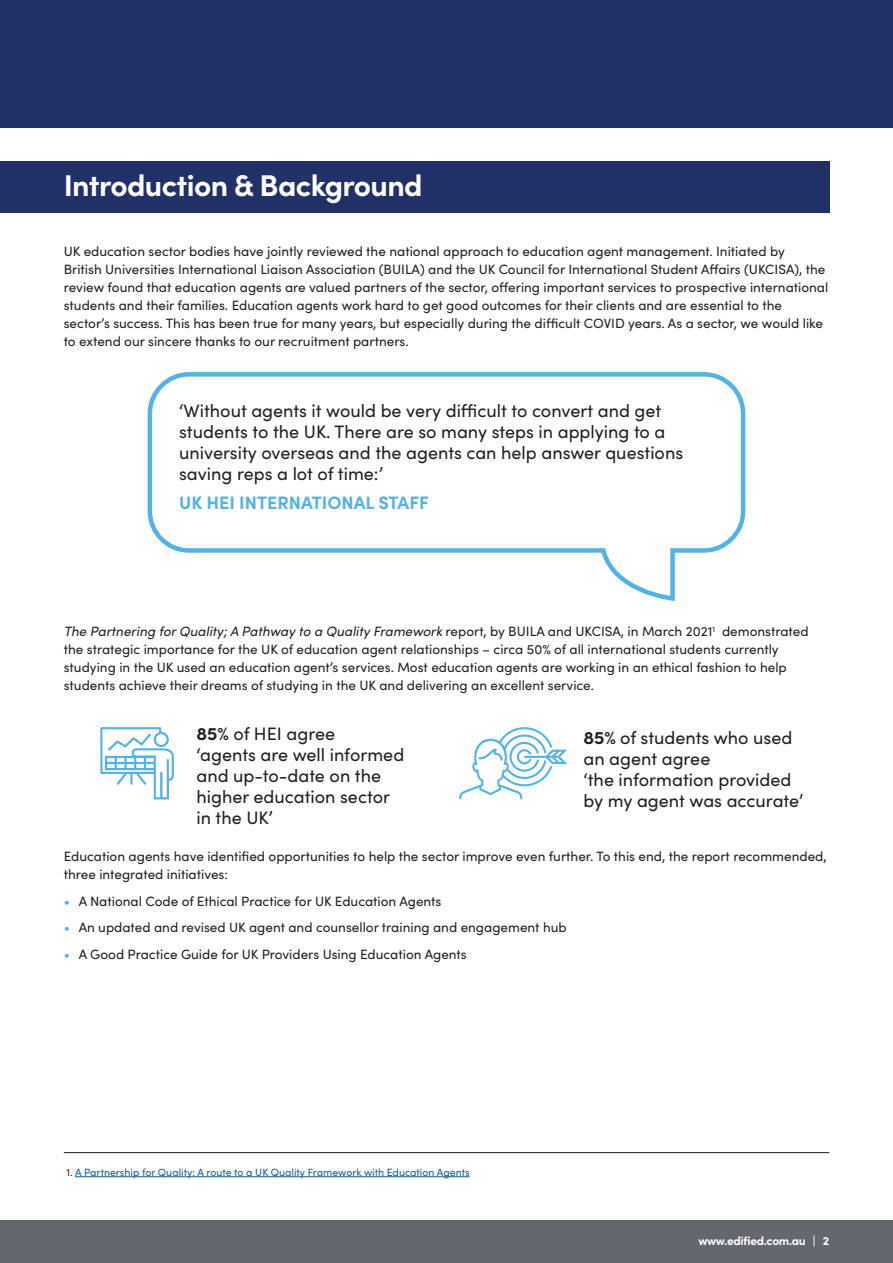
<style>
.page{position:relative;width:893px;height:1263px;background:#fff}
.page>*{position:absolute;margin:0;border:0;box-sizing:border-box;transform-origin:0 0}
.t1{font:700 30px "Sofia Pro";letter-spacing:-.02em;color:#fff}
.t2{font:18px/21px "Sofia Pro";color:#231f20}
.t3{font:700 18px "Sofia Pro";color:#54b3e5}
.t4{font:13.5px/18px "Sofia Pro";color:#231f20}
.t5{font:700 12px "Sofia Pro";letter-spacing:-.03em;color:#fff}
.t6{font:10.5px "Sofia Pro";color:#175d9e}
.s1{font-style:italic}
.s2{font-weight:700}
.s3{color:#54b3e5}
.s4{color:#231f20}
</style>
<div class="page">
<div style="left:0;top:1220px;width:893px;height:43px;background:#64686e"></div>
<div style="left:0;top:0;width:893px;height:128px;background:#213067"></div>
<div style="left:0;top:162px;width:829px;height:51px;background:#213067"></div>
<svg style="left:147px;top:372px;width:599px;height:229px"></svg>
<svg style="left:459px;top:727px;width:108px;height:72px"></svg>
<svg style="left:100px;top:727px;width:74px;height:72px"></svg>
<hr style="left:64px;top:1152px;width:765px;height:1px;background:#231f20">
<hr style="left:75px;top:1176px;width:395px;height:1px;background:#175d9e">
<p class="t1" style="left:64px;top:162px;width:360px">Introduction &amp; Background</p>
<p class="t4" style="left:64px;top:242px;width:766px">UK education sector bodies have jointly reviewed the national approach to education agent management. Initiated by<br>British Universities International Liaison Association (BUILA) and the UK Council for International Student Affairs (UKCISA), the review found that education agents are valued partners of the sector, offering important services to prospective international students and their families. Education agents work hard to get good outcomes for their clients and are essential to the sector’s success. This has been true for many years, but especially during the difficult COVID years. As a sector, we would like to extend our sincere thanks to our recruitment partners.</p>
<p class="t2" style="left:179px;top:399px;width:506px">‘Without agents it would be very difficult to convert and get students to the UK. There are so many steps in applying to a university overseas and the agents can help answer questions saving reps a lot of time:’</p>
<p class="t3" style="left:179px;top:489px;width:251px">UK HEI INTERNATIONAL STAFF</p>
<p class="t4" style="left:64px;top:622px;width:746px"><span class="s1">The Partnering for Quality; A Pathway to a Quality Framework</span> report, by BUILA and UKCISA, in March 2021<sup>1</sup> demonstrated the strategic importance for the UK of education agent relationships – circa 50% of all international students currently studying in the UK used an education agent’s services. Most education agents are working in an ethical fashion to help students achieve their dreams of studying in the UK and delivering an excellent service.</p>
<p class="t2" style="left:196px;top:722px;width:209px"><span class="s2">85%</span> of HEI agree<br>‘agents are well informed and up-to-date on the higher education sector in the UK’</p>
<p class="t2" style="left:583px;top:726px;width:221px"><span class="s2">85%</span> of students who used an agent agree<br>‘the information provided by my agent was accurate’</p>
<p class="t4" style="left:64px;top:847px;width:764px">Education agents have identified opportunities to help the sector improve even further. To this end, the report recommended, three integrated initiatives:</p>
<p class="t4" style="left:64px;top:891px;width:379px"><span class="s3">•</span> A National Code of Ethical Practice for UK Education Agents</p>
<p class="t4" style="left:64px;top:918px;width:504px"><span class="s3">•</span> An updated and revised UK agent and counsellor training and engagement hub</p>
<p class="t4" style="left:64px;top:944px;width:404px"><span class="s3">•</span> A Good Practice Guide for UK Providers Using Education Agents</p>
<p class="t6" style="left:66px;top:1165px;width:405px"><span class="s4">1.</span> A Partnership for Quality: A route to a UK Quality Framework with Education Agents</p>
<p class="t5" style="left:698px;top:1231px;width:132px">www.edified.com.au | 2</p>
</div>
